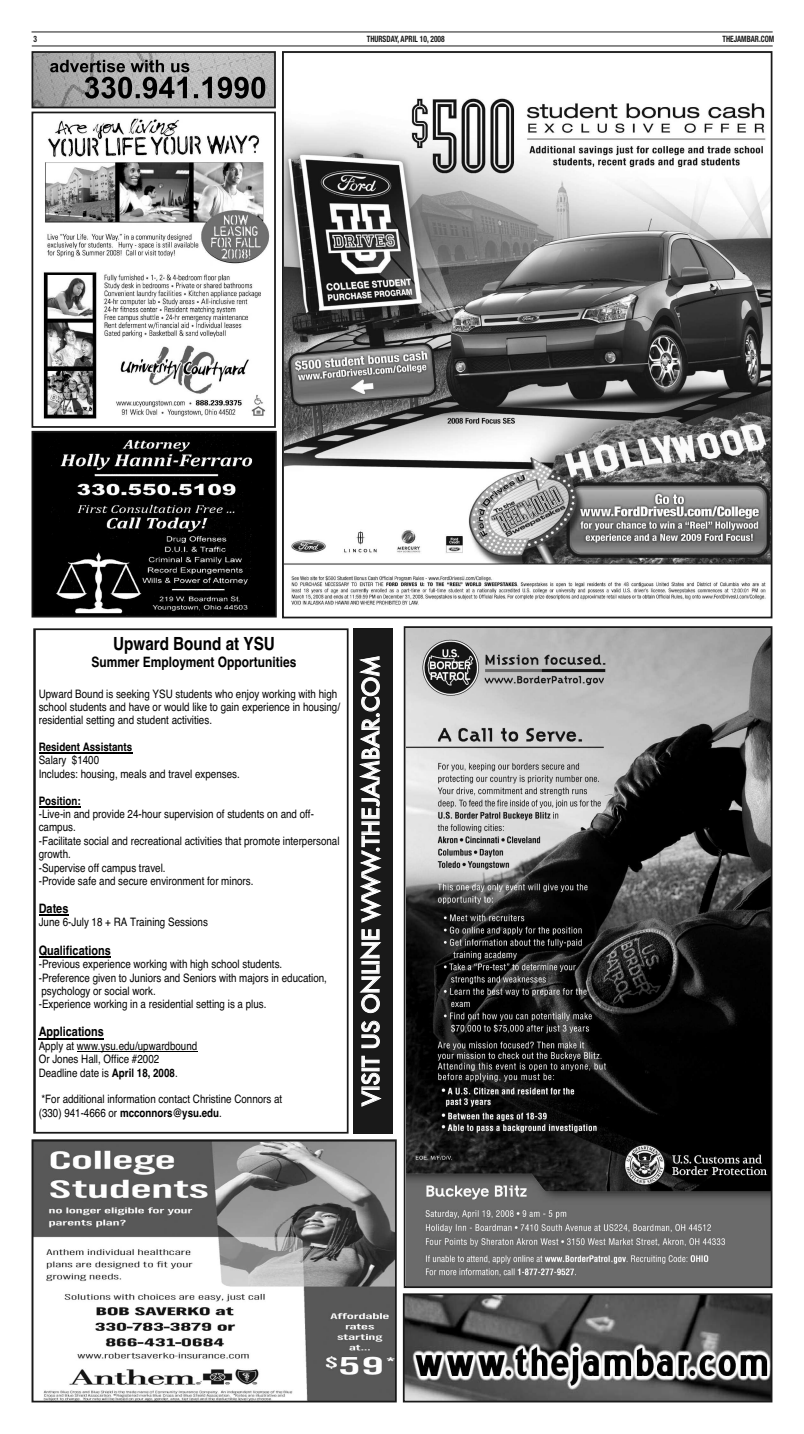
<style>
.page{position:relative;width:804px;height:1434px;background:#fff}
.page>*{position:absolute;margin:0;border:0;box-sizing:border-box;transform-origin:0 0}
.t1{font:500 22.75px "Futura";letter-spacing:-.035em;color:#fff}
.t2{font:700 18.11px "Helvetica";color:#000;scale:.84 1}
.t3{font:700 14.26px "Helvetica";color:#000;scale:.84 1}
.t4{font:700 12.95px "Helvetica";color:#000;scale:.84 1}
.t5{font:11.64px/13.3px "Helvetica";color:#000;scale:.84 1}
.t6{font:700 condensed 8.75px "Helvetica Neue";color:#191919;scale:.84 1}
.s1{font-weight:700}
</style>
<div class="page">
<hr style="left:32px;top:32px;width:740px;height:1px;background:#191919">
<hr style="left:32px;top:46px;width:740px;height:1px;background:#191919">
<img style="left:406px;top:629px;width:363px;height:655px">
<div style="left:403px;top:626px;width:369px;height:661px;border:2px solid #191919"></div>
<img style="left:35px;top:1142px;width:358px;height:257px">
<div style="left:32px;top:1139px;width:364px;height:263px;border:2px solid #191919"></div>
<img style="left:285px;top:98px;width:484px;height:508px">
<div style="left:282px;top:51px;width:490px;height:567px;border:2px solid #191919"></div>
<img style="left:35px;top:434px;width:238px;height:180px">
<div style="left:32px;top:431px;width:244px;height:186px;border:2px solid #191919"></div>
<img style="left:43px;top:118px;width:227px;height:301px">
<div style="left:32px;top:112px;width:244px;height:316px;border:2px solid #191919"></div>
<img style="left:405px;top:1296px;width:364px;height:103px">
<div style="left:402px;top:1293px;width:370px;height:109px;border:2px solid #191919"></div>
<img style="left:35px;top:54px;width:238px;height:51px">
<img style="left:50px;top:59px;width:140px;height:14px">
<img style="left:84px;top:76px;width:181px;height:23px">
<div style="left:32px;top:51px;width:244px;height:57px;border:2px solid #191919"></div>
<div style="left:353px;top:628px;width:39px;height:505px;background:#191919"></div>
<hr style="left:39px;top:752px;width:93px;height:2px;background:#000">
<hr style="left:39px;top:806px;width:41px;height:1px;background:#000">
<svg style="left:39px;top:914px;width:29px;height:1px"></svg>
<hr style="left:39px;top:956px;width:72px;height:1px;background:#000">
<hr style="left:39px;top:1037px;width:65px;height:2px;background:#000">
<hr style="left:77px;top:1051px;width:120px;height:1px;background:#000">
<div style="left:33px;top:628px;width:315px;height:505px;border:2px solid #191919"></div>
<p class="t6" style="left:33px;top:33px;width:6px">3</p>
<p class="t6" style="left:367px;top:33px;width:94px">THURSDAY, APRIL 10, 2008</p>
<p class="t6" style="left:722px;top:33px;width:63px">THEJAMBAR.COM</p>
<p class="t2" style="left:113px;top:633px;width:194px">Upward Bound at YSU</p>
<p class="t3" style="left:91px;top:654px;width:245px">Summer Employment Opportunities</p>
<p class="t5" style="left:39px;top:686px;width:360px">Upward Bound is seeking YSU students who enjoy working with high school students and have or would like to gain experience in housing/ residential setting and student activities.</p>
<p class="t5" style="left:39px;top:740px;width:241px"><span class="s1">Resident Assistants<br></span>Salary $1400<br>Includes: housing, meals and travel expenses.</p>
<p class="t5" style="left:39px;top:794px;width:359px"><span class="s1">Position:<br></span>-Live-in and provide 24-hour supervision of students on and off&shy;campus.<br>-Facilitate social and recreational activities that promote interpersonal growth.<br>-Supervise off campus travel.<br>-Provide safe and secure environment for minors.</p>
<p class="t4" style="left:39px;top:901px;width:37px">Dates</p>
<p class="t5" style="left:39px;top:915px;width:203px">June 6-July 18 + RA Training Sessions</p>
<p class="t4" style="left:39px;top:942px;width:87px">Qualifications</p>
<p class="t5" style="left:39px;top:957px;width:344px">-Previous experience working with high school students. -Preference given to Juniors and Seniors with majors in education, psychology or social work.<br>-Experience working in a residential setting is a plus.</p>
<p class="t4" style="left:39px;top:1024px;width:79px">Applications</p>
<p class="t5" style="left:39px;top:1038px;width:190px;line-height:13.6px">Apply at www.ysu.edu/upwardbound<br>Or Jones Hall, Office #2002<br>Deadline date is <span class="s1">April 18, 2008</span>.</p>
<p class="t5" style="left:39px;top:1092px;width:291px;line-height:13.7px">*For additional information contact Christine Connors at (330) 941-4666 or <span class="s1">mcconnors@ysu.edu</span>.</p>
<p class="t1" style="left:358px;top:1106px;width:452px;rotate:-90deg">VISIT US ONLINE WWW.THEJAMBAR.COM</p>
</div>
